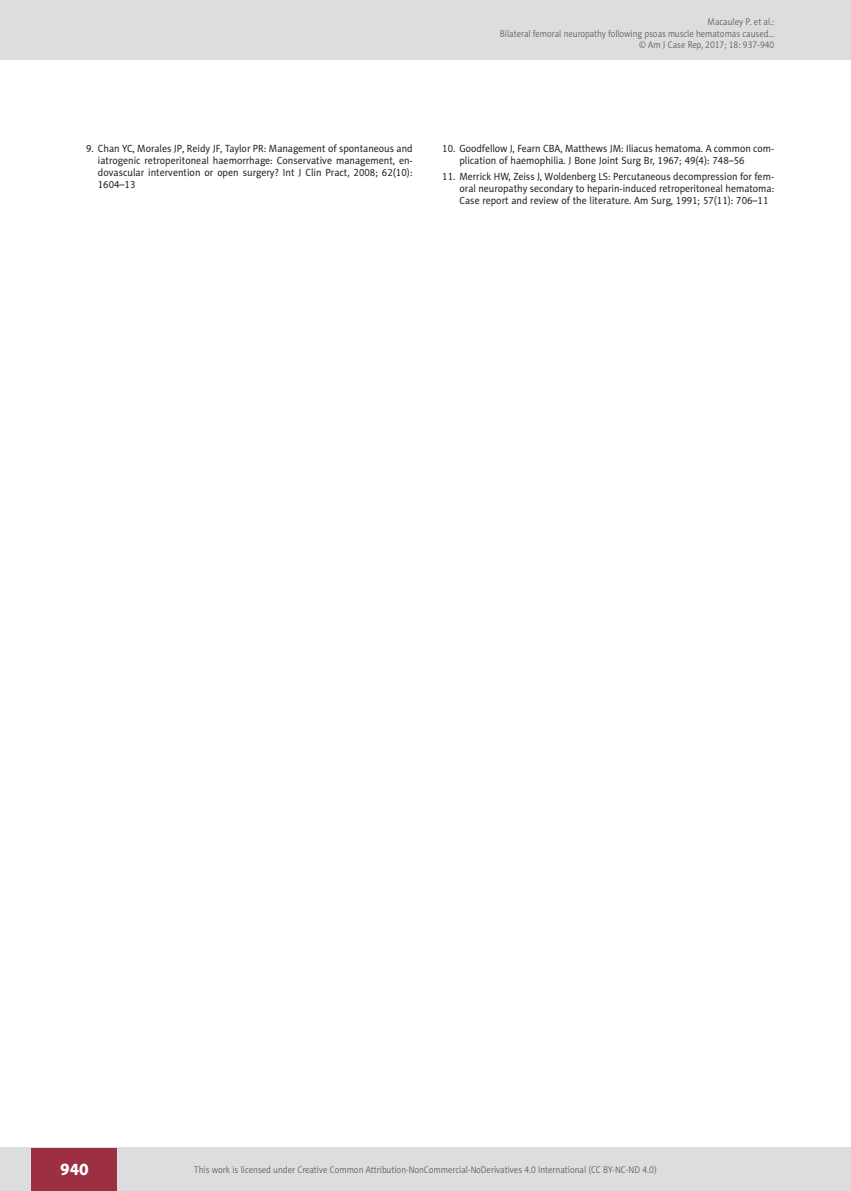
<style>
.page{position:relative;width:851px;height:1191px;background:#fff}
.page>*{position:absolute;margin:0;border:0;box-sizing:border-box;transform-origin:0 0}
.t1{font:16.5px "Naomi Sans EFN Heavy";color:#fff}
.AJCR_Referencje_punk{font:10.5px/12px "Naomi Sans EFN";color:#231f20;text-align:justify;scale:.95 1}
.AJCR_Referencje_punk-2{font:10.5px/12px "Naomi Sans EFN";color:#231f20;scale:.94 1}
.t2{font:9.75px/11.2px "Naomi Sans EFN Light";color:#57585a;text-align:right;scale:.9 1}
</style>
<div class="page">
<div style="left:0;top:1148px;width:850px;height:43px;background:#dcdddf"></div>
<div style="left:32px;top:1147px;width:85px;height:43px;background:#9d2f42"></div>
<div style="left:0;top:0;width:850px;height:60px;background:#dcdddf"></div>
<p class="t2" style="left:500px;top:16px;width:306px">Macauley P. et al.:<br>Bilateral femoral neuropathy following psoas muscle hematomas caused… © Am J Case Rep, 2017; 18: 937-940</p>
<p class="AJCR_Referencje_punk" style="left:98px;top:142px;width:333px;text-indent:-12px">9. Chan YC, Morales JP, Reidy JF, Taylor PR: Management of spontaneous and iatrogenic retroperitoneal haemorrhage: Conservative management, en&shy;dovascular intervention or open surgery? Int J Clin Pract, 2008; 62(10):<br>1604–13</p>
<p class="AJCR_Referencje_punk-2" style="left:459px;top:142px;width:336px;text-indent:-17px">10. Goodfellow J, Fearn CBA, Matthews JM: Iliacus hematoma. A common com&shy;plication of haemophilia. J Bone Joint Surg Br, 1967; 49(4): 748–56</p>
<p class="AJCR_Referencje_punk" style="left:459px;top:171px;width:333px;text-indent:-17px">11. Merrick HW, Zeiss J, Woldenberg LS: Percutaneous decompression for fem&shy;oral neuropathy secondary to heparin-induced retroperitoneal hematoma:<br>Case report and review of the literature. Am Surg, 1991; 57(11): 706–11</p>
<h1 class="t1" style="left:60px;top:1159px;width:30px">940</h1>
<p class="t2" style="left:194px;top:1164px;width:515px">This work is licensed under Creative Common Attribution-NonCommercial-NoDerivatives 4.0 International (CC BY-NC-ND 4.0)</p>
</div>
